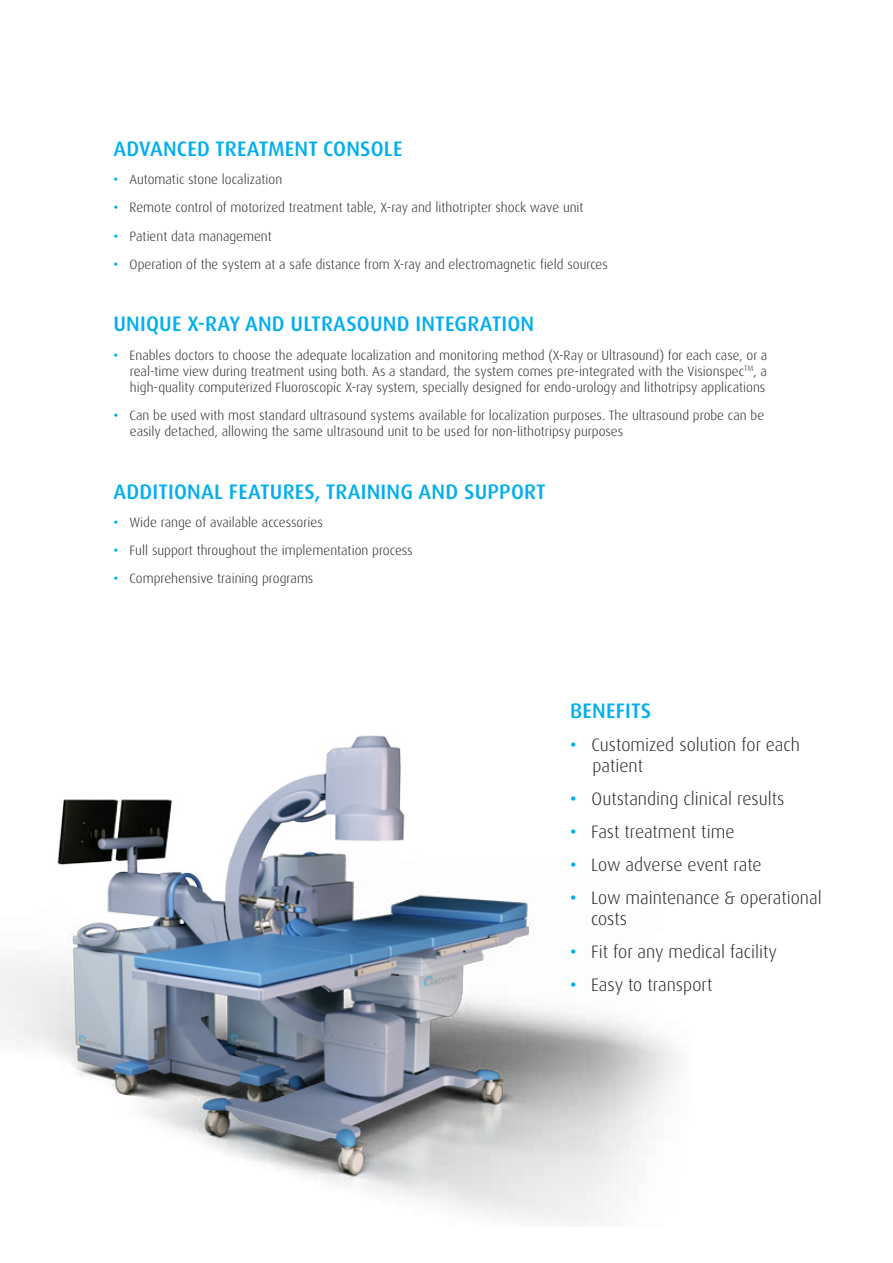
<style>
.page{position:relative;width:893px;height:1263px;background:#fff}
.page>*{position:absolute;margin:0;border:0;box-sizing:border-box;transform-origin:0 0}
.t1{font:500 21px "Dax OT";letter-spacing:.01em;color:#00aeef}
.t2{font:300 18px/33px "Dax OT";color:#231f20}
.t3{font:500 18px "Dax OT";color:#00aeef}
.t4{font:300 13.5px/16.2px "Dax OT";color:#231f20}
.t5{font:500 13.5px "Dax OT";color:#00aeef}
</style>
<div class="page">
<img style="left:0;top:735px;width:677px;height:488px">
<h1 class="t1" style="left:113px;top:135px;width:290px">ADVANCED TREATMENT CONSOLE</h1>
<p class="t4" style="left:129px;top:172px;width:154px">Automatic stone localization</p>
<p class="t5" style="left:113px;top:171px;width:6px">•</p>
<p class="t5" style="left:113px;top:199px;width:6px">•</p>
<p class="t4" style="left:130px;top:200px;width:456px">Remote control of motorized treatment table -X, ray and lithotripter shock wave unit</p>
<p class="t5" style="left:113px;top:227px;width:6px">•</p>
<p class="t4" style="left:130px;top:228px;width:144px">Patient data management</p>
<p class="t5" style="left:113px;top:256px;width:6px">•</p>
<p class="t4" style="left:130px;top:256px;width:480px">Operation of the system at a safe distance from -X ray and electromagnetic field sources</p>
<h1 class="t1" style="left:113px;top:311px;width:422px">UNIQUE -X RAY AND ULTRASOUND INTEGRATION</h1>
<p class="t4" style="left:130px;top:347px;width:639px">Enables doctors to choose the adequate localization and monitoring method ( -X Ray or Ultrasound) for each case, or a</p>
<p class="t5" style="left:113px;top:346px;width:6px">•</p>
<p class="t5" style="left:113px;top:407px;width:6px">•</p>
<p class="t4" style="left:130px;top:363px;width:638px">real-time view during treatment using both. As a standard, the system comes pre-integrated with the Visionspec<sup>TM</sup> a, high-quality computerized Fluoroscopic -X ray system, specially designed for endo-urology and lithotripsy applications</p>
<p class="t4" style="left:130px;top:407px;width:636px">Can be used with most standard ultrasound systems available for localization purposes. The ultrasound probe can be</p>
<p class="t4" style="left:130px;top:424px;width:495px">easily detached, allowing the same ultrasound unit to be used for non-lithotripsy purposes</p>
<h1 class="t1" style="left:113px;top:478px;width:434px">ADDITIONAL FEATURES, TRAINING AND SUPPORT</h1>
<p class="t4" style="left:129px;top:514px;width:195px">Wide range of available accessories</p>
<p class="t5" style="left:113px;top:514px;width:6px">•</p>
<p class="t5" style="left:113px;top:542px;width:6px">•</p>
<p class="t5" style="left:113px;top:570px;width:6px">•</p>
<p class="t4" style="left:130px;top:542px;width:284px">Full support throughout the implementation process</p>
<p class="t4" style="left:130px;top:571px;width:185px">Comprehensive training programs</p>
<h1 class="t1" style="left:570px;top:697px;width:83px">BENEFITS</h1>
<h2 class="t2" style="left:592px;top:728px;width:210px">Customized solution for each</h2>
<h2 class="t3" style="left:570px;top:733px;width:8px">•</h2>
<h2 class="t3" style="left:570px;top:787px;width:8px">•</h2>
<h2 class="t3" style="left:570px;top:820px;width:8px">•</h2>
<h2 class="t3" style="left:570px;top:853px;width:8px">•</h2>
<h2 class="t3" style="left:570px;top:886px;width:8px">•</h2>
<h2 class="t3" style="left:570px;top:940px;width:8px">•</h2>
<h2 class="t3" style="left:570px;top:973px;width:8px">•</h2>
<h2 class="t2" style="left:592px;top:749px;width:194px">patient<br>Outstanding clinical results</h2>
<h2 class="t2" style="left:591px;top:815px;width:145px">Fast treatment time</h2>
<h2 class="t2" style="left:591px;top:848px;width:172px">Low adverse event rate</h2>
<h2 class="t2" style="left:591px;top:881px;width:232px">Low maintenance &amp; operational</h2>
<h2 class="t2" style="left:591px;top:902px;width:188px">costs<br>Fit for any medical facility</h2>
<h2 class="t2" style="left:591px;top:968px;width:123px">Easy to transport</h2>
</div>
